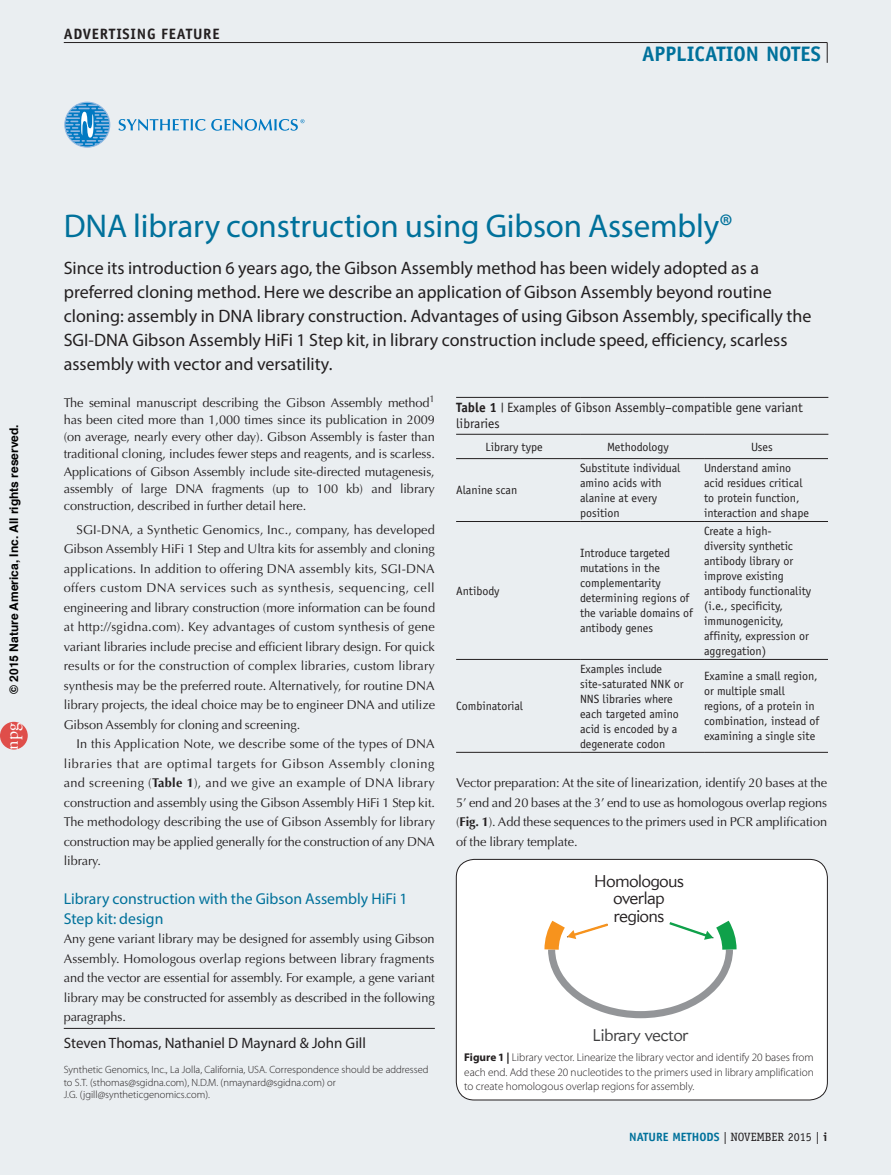
<style>
.page{position:relative;width:891px;height:1175px;background:#fff}
.page>*{position:absolute;margin:0;border:0;box-sizing:border-box;transform-origin:0 0}
.t1{font:33px "Myriad Pro";letter-spacing:-.005em;color:#00719b}
.t2{font:700 21px "Officina Sans Std";color:#00719b}
.t3{font:18px/24px "Myriad Pro";color:#231f20}
.t4{font:18px "Adobe Garamond Pro";color:#fff}
.t5{font:300 16.65px/17.9px "Apres";letter-spacing:-.01em;color:#231f20;text-align:center}
.t6{font:300 16.5px "Apres";color:#3e3e3f}
.t7{font:15.75px/19.5px "Myriad Pro";color:#00719b}
.t8{font:15px "Myriad Pro";color:#231f20}
.t9{font:700 15px "Officina Sans Std";letter-spacing:.05em;color:#231f20}
.t10{font:13.5px/15.8px "Officina Sans Std";color:#231f20}
.t11{font:12.75px/19.5px "Optima LT Std";letter-spacing:-.005em;color:#231f20;text-align:justify}
.t12{font:12px/15px "Officina Sans Std";color:#231f20}
.t13{font:700 12px "Helvetica";color:#000}
.t14{font:12px "Officina Serif Std";color:#231f20}
.t15{font:300 11.25px/14.2px "Myriad Pro";color:#231f20;text-align:justify}
.t16{font:300 10.5px/12.6px "Myriad Pro";color:#231f20}
.s1{font-family:"Arial"}
.s2{font-weight:700}
.s3{font-weight:700;font-size:9.75px}
.s4{font-family:"Officina Sans Std";font-weight:700;color:#00719b}
.s5{font-family:"Officina Sans Std";font-weight:700}
</style>
<div class="page">
<div style="left:0;top:0;width:891px;height:1174px;background:#eaeef1"></div>
<hr style="left:64px;top:42px;width:763px;height:1px;background:#231f20">
<svg style="left:827px;top:43px;width:1px;height:20px"></svg>
<div style="left:456px;top:859px;width:371px;height:241px;background:#fff;border-radius:18px"></div>
<div style="left:456px;top:859px;width:372px;height:241px;border:1px solid #231f20;border-radius:18px"></div>
<hr style="left:64px;top:1028px;width:371px;height:1px;background:#231f20">
<svg style="left:544px;top:920px;width:193px;height:99px"></svg>
<hr style="left:456px;top:397px;width:124px;height:1px;background:#231f20">
<hr style="left:580px;top:397px;width:124px;height:1px;background:#231f20">
<hr style="left:704px;top:397px;width:124px;height:1px;background:#231f20">
<hr style="left:456px;top:434px;width:124px;height:1px;background:#231f20">
<hr style="left:580px;top:434px;width:124px;height:1px;background:#231f20">
<hr style="left:704px;top:434px;width:124px;height:1px;background:#231f20">
<hr style="left:456px;top:458px;width:124px;height:1px;background:#231f20">
<hr style="left:580px;top:458px;width:124px;height:1px;background:#231f20">
<hr style="left:704px;top:458px;width:124px;height:1px;background:#231f20">
<hr style="left:456px;top:521px;width:124px;height:1px;background:#231f20">
<hr style="left:580px;top:521px;width:124px;height:1px;background:#231f20">
<hr style="left:704px;top:521px;width:124px;height:1px;background:#231f20">
<hr style="left:456px;top:659px;width:124px;height:1px;background:#231f20">
<hr style="left:580px;top:659px;width:124px;height:1px;background:#231f20">
<hr style="left:704px;top:659px;width:124px;height:1px;background:#231f20">
<hr style="left:456px;top:752px;width:124px;height:1px;background:#231f20">
<hr style="left:580px;top:752px;width:124px;height:1px;background:#231f20">
<hr style="left:704px;top:752px;width:124px;height:1px;background:#231f20">
<svg style="left:119px;top:119px;width:86px;height:12px"></svg>
<svg style="left:211px;top:119px;width:94px;height:12px"></svg>
<svg style="left:64px;top:102px;width:46px;height:46px"></svg>
<div style="left:0;top:722px;width:28px;height:27px;background:#df4e4a;border-radius:50%"></div>
<p class="t9" style="left:64px;top:25px;width:157px">ADVERTISING FEATURE</p>
<h2 class="t2" style="left:642px;top:41px;width:180px">APPLICATION NOTES</h2>
<p class="t13" style="left:4px;top:693px;width:271px;rotate:-90deg">© 201<span class="s1">5</span> Nature America, Inc. All rights reserved.</p>
<h3 class="t4" style="left:1px;top:749px;width:28px;rotate:-90deg">npg</h3>
<h1 class="t1" style="left:64px;top:206px;width:671px">DNA library construction using Gibson Assembly®</h1>
<p class="t3" style="left:64px;top:256px;width:749px">Since its introduction 6 years ago, the Gibson Assembly method has been widely adopted as a preferred cloning method. Here we describe an application of Gibson Assembly beyond routine cloning: assembly in DNA library construction. Advantages of using Gibson Assembly, specifically the SGI-DNA Gibson Assembly HiFi 1 Step kit, in library construction include speed, efficiency, scarless assembly with vector and versatility.</p>
<p class="t11" style="left:64px;top:394px;width:373px;line-height:17.2px">The seminal manuscript describing the Gibson Assembly method<sup>1 </sup>has been cited more than 1,000 times since its publication in 2009 (on average, nearly every other day). Gibson Assembly is faster than traditional cloning, includes fewer steps and reagents, and is scarless.<br>Applications of Gibson Assembly include site-directed mutagenesis, assembly of large DNA fragments (up to 100 kb) and library construction, described in further detail here.</p>
<p class="t11" style="left:64px;top:520px;width:373px;text-indent:13px">SGI‑DNA, a Synthetic Genomics, Inc., company, has developed Gibson Assembly HiFi 1 Step and Ultra kits for assembly and cloning applications. In addition to offering DNA assembly kits, SGI‑DNA offers custom DNA services such as synthesis, sequencing, cell engineering and library construction (more information can be found at http://sgidna.com). Key advantages of custom synthesis of gene variant libraries include precise and efficient library design. For quick results or for the construction of complex libraries, custom library synthesis may be the preferred route. Alternatively, for routine DNA library projects, the ideal choice may be to engineer DNA and utilize Gibson Assembly for cloning and screening.</p>
<p class="t11" style="left:64px;top:734px;width:373px;text-indent:13px">In this Application Note, we describe some of the types of DNA libraries that are optimal targets for Gibson Assembly cloning and screening (<span class="s2">Table 1</span>), and we give an example of DNA library construction and assembly using the Gibson Assembly HiFi 1 Step kit.<br>The methodology describing the use of Gibson Assembly for library construction may be applied generally for the construction of any DNA library.</p>
<p class="t7" style="left:64px;top:889px;width:345px">Library construction with the Gibson Assembly HiFi 1<br>Step kit: design</p>
<p class="t11" style="left:64px;top:929px;width:373px">Any gene variant library may be designed for assembly using Gibson Assembly. Homologous overlap regions between library fragments and the vector are essential for assembly. For example, a gene variant library may be constructed for assembly as described in the following paragraphs.</p>
<p class="t10" style="left:456px;top:399px;width:348px"><span class="s2">Table 1</span> <span class="s3">|</span> Examples of Gibson Assembly–compatible gene variant libraries</p>
<p class="t12" style="left:485px;top:439px;width:59px">Library type</p>
<p class="t12" style="left:607px;top:439px;width:63px">Methodology</p>
<p class="t12" style="left:751px;top:439px;width:23px">Uses</p>
<p class="t12" style="left:456px;top:483px;width:63px">Alanine scan</p>
<p class="t12" style="left:580px;top:460px;width:102px">Substitute individual amino acids with alanine at every position</p>
<p class="t12" style="left:704px;top:460px;width:106px">Understand amino acid residues critical to protein function, interaction and shape</p>
<p class="t12" style="left:704px;top:523px;width:109px">Create a high&shy;diversity synthetic antibody library or improve existing antibody functionality (i.e., specificity, immunogenicity, affinity, expression or aggregation)</p>
<p class="t12" style="left:580px;top:546px;width:114px">Introduce targeted mutations in the complementarity determining regions of the variable domains of antibody genes</p>
<p class="t12" style="left:456px;top:583px;width:45px">Antibody</p>
<p class="t12" style="left:580px;top:661px;width:105px">Examples include site-saturated NNK or<br>NNS libraries where each targeted amino acid is encoded by a degenerate codon</p>
<p class="t12" style="left:704px;top:668px;width:117px">Examine a small region, or multiple small regions, of a protein in combination, instead of examining a single site</p>
<p class="t12" style="left:456px;top:698px;width:68px">Combinatorial</p>
<p class="t11" style="left:456px;top:773px;width:373px">Vector preparation: At the site of linearization, identify 20 bases at the 5’ end and 20 bases at the 3’ end to use as homologous overlap regions (<span class="s2">Fig. 1</span>). Add these sequences to the primers used in PCR amplification of the library template.</p>
<h3 class="t5" style="left:594px;top:871px;width:91px">Homologous overlap regions</h3>
<p class="t8" style="left:64px;top:1033px;width:304px">Steven Thomas, Nathaniel D Maynard &amp; John Gill</p>
<p class="t16" style="left:64px;top:1063px;width:366px">Synthetic Genomics, Inc., La Jolla, California, USA. Correspondence should be addressed to S.T. (sthomas@sgidna.com), N.D.M. (nmaynard@sgidna.com) or<br>J.G. (jgill@syntheticgenomics.com).</p>
<p class="t6" style="left:593px;top:1025px;width:97px">Library vector</p>
<p class="t15" style="left:464px;top:1050px;width:351px"><span class="s2">Figure 1 |</span> Library vector. Linearize the library vector and identify 20 bases from each end. Add these 20 nucleotides to the primers used in library amplification to create homologous overlap regions for assembly.</p>
<p class="t14" style="left:629px;top:1129px;width:200px"><span class="s4">NATURE METHODS</span> | NOVEMBER 2015 | <span class="s5">i</span></p>
</div>
